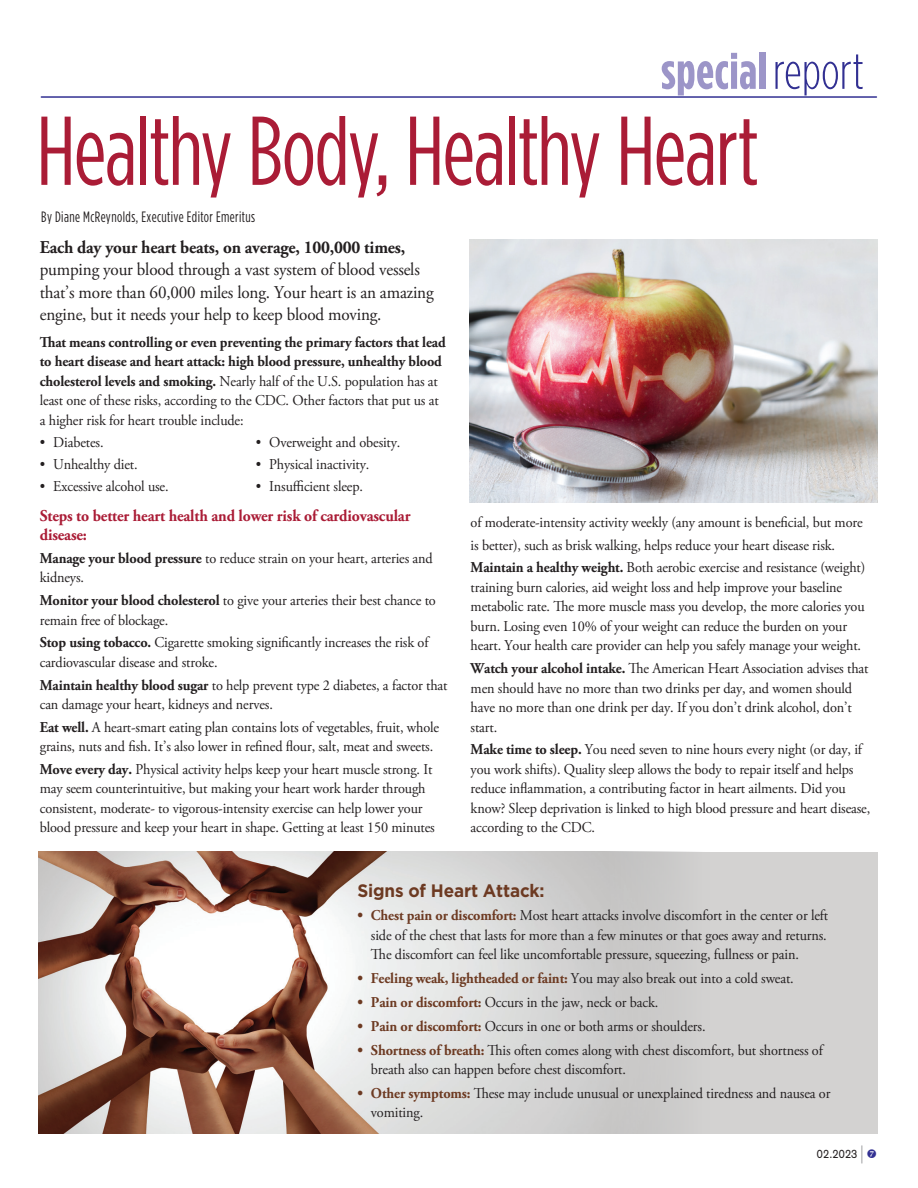
<style>
.page{position:relative;width:918px;height:1188px;background:#fff}
.page>*{position:absolute;margin:0;border:0;box-sizing:border-box;transform-origin:0 0}
.Main_Body_Text_HOPE{font:97.5px "Gotham Condensed";letter-spacing:-.015em;color:#aa1c36;scale:.95 1}
.MainHeadline_HOPE{font:700 51px "Gotham Condensed";letter-spacing:.01em;color:#9c95c8}
.Main_Body_Text_HOPE-2{font:24px "Akzidenz Grotesk";color:#8a8c8f;scale:.45 1}
.t1{font:18px/22.5px "Adobe Garamond Pro";letter-spacing:-.01em;color:#231f20;scale:.95 1}
.t2{font:700 18px "Gotham";letter-spacing:-.01em;color:#6d3a22;scale:.95 1}
.t3{font:700 16.5px/19.5px "Adobe Garamond Pro";letter-spacing:-.01em;color:#aa1c36;scale:.95 1}
.t4{font:15px/19.5px "Adobe Garamond Pro";letter-spacing:-.01em;color:#231f20;scale:.95 1}
.t5{font:700 15px/19.5px "Adobe Garamond Pro";letter-spacing:-.01em;color:#231f20;scale:.95 1}
.t6{font:15px "Gotham Condensed";letter-spacing:.03em;color:#231f20;scale:.95 1}
.Main_Body_Text_HOPE-3{font:12px "Akzidenz Grotesk";letter-spacing:.02em;color:#231f20;scale:.9 1}
.s1{font-weight:300;color:#323092}
.s2{font-weight:700}
.s3{font-weight:400}
.s4{font-weight:700;color:#6d3a22}
</style>
<div class="page">
<hr style="left:41px;top:96px;width:835px;height:2px;background:#323092">
<div style="left:39px;top:852px;width:838px;height:282px;background:#d3d2d1"></div>
<img style="left:39px;top:852px;width:626px;height:282px">
<img style="left:469px;top:240px;width:408px;height:262px">
<p class="MainHeadline_HOPE" style="left:661px;top:41px;width:204px">special<span class="s1">report</span></p>
<p class="Main_Body_Text_HOPE" style="left:37px;top:95px;width:762px">Healthy Body, Healthy Heart</p>
<p class="t6" style="left:41px;top:208px;width:227px">By Diane McReynolds, Executive Editor Emeritus</p>
<p class="t1" style="left:40px;top:237px;width:416px"><span class="s2">Each day your heart beats, on average, 100,000 times, </span>pumping your blood through a vast system of blood vessels that’s more than 60,000 miles long. Your heart is an amazing engine, but it needs your help to keep blood moving.</p>
<p class="t5" style="left:40px;top:333px;width:429px">That means controlling or even preventing the primary factors that lead to heart disease and heart attack: high blood pressure, unhealthy blood cholesterol levels and smoking. <span class="s3">Nearly half of the U.S. population has at least one of these risks, according to the CDC. Other factors that put us at a higher risk for heart trouble include:</span></p>
<p class="t4" style="left:40px;top:433px;width:69px">• Diabetes.</p>
<p class="t4" style="left:256px;top:433px;width:154px">• Overweight and obesity.</p>
<p class="t4" style="left:40px;top:455px;width:105px">• Unhealthy diet.</p>
<p class="t4" style="left:256px;top:455px;width:121px">• Physical inactivity.</p>
<p class="t4" style="left:40px;top:477px;width:137px">• Excessive alcohol use.</p>
<p class="t4" style="left:256px;top:477px;width:114px">• Insufficient sleep.</p>
<p class="t3" style="left:40px;top:506px;width:392px">Steps to better heart health and lower risk of cardiovascular disease:</p>
<p class="t4" style="left:40px;top:549px;width:415px"><span class="s2">Manage your blood pressure</span> to reduce strain on your heart, arteries and kidneys.</p>
<p class="t4" style="left:40px;top:591px;width:418px"><span class="s2">Monitor your blood cholesterol</span> to give your arteries their best chance to remain free of blockage.</p>
<p class="t4" style="left:40px;top:633px;width:411px"><span class="s2">Stop using tobacco.</span> Cigarette smoking significantly increases the risk of cardiovascular disease and stroke.</p>
<p class="t4" style="left:40px;top:676px;width:431px"><span class="s2">Maintain healthy blood sugar</span> to help prevent type 2 diabetes, a factor that can damage your heart, kidneys and nerves.</p>
<p class="t4" style="left:40px;top:718px;width:422px"><span class="s2">Eat well.</span> A heart-smart eating plan contains lots of vegetables, fruit, whole grains, nuts and fish. It’s also lower in refined flour, salt, meat and sweets.</p>
<p class="t4" style="left:40px;top:760px;width:417px"><span class="s2">Move every day.</span> Physical activity helps keep your heart muscle strong. It may seem counterintuitive, but making your heart work harder through consistent, moderate- to vigorous-intensity exercise can help lower your blood pressure and keep your heart in shape. Getting at least 150 minutes</p>
<p class="t4" style="left:471px;top:512px;width:414px;line-height:22.5px">of moderate-intensity activity weekly (any amount is beneficial, but more is better), such as brisk walking, helps reduce your heart disease risk.</p>
<p class="t4" style="left:471px;top:558px;width:417px"><span class="s2">Maintain a healthy weight.</span> Both aerobic exercise and resistance (weight) training burn calories, aid weight loss and help improve your baseline metabolic rate. The more muscle mass you develop, the more calories you burn. Losing even 10% of your weight can reduce the burden on your heart. Your health care provider can help you safely manage your weight.</p>
<p class="t4" style="left:471px;top:659px;width:420px"><span class="s2">Watch your alcohol intake.</span> The American Heart Association advises that men should have no more than two drinks per day, and women should have no more than one drink per day. If you don’t drink alcohol, don’t start.</p>
<p class="t4" style="left:471px;top:740px;width:422px"><span class="s2">Make time to sleep.</span> You need seven to nine hours every night (or day, if you work shifts). Quality sleep allows the body to repair itself and helps reduce inflammation, a contributing factor in heart ailments. Did you know? Sleep deprivation is linked to high blood pressure and heart disease, according to the CDC.</p>
<p class="t2" style="left:357px;top:878px;width:199px">Signs of Heart Attack:</p>
<p class="t4" style="left:371px;top:906px;width:483px;text-align:justify;text-indent:-14px"><span class="s4">• Chest pain or discomfort:</span> Most heart attacks involve discomfort in the center or left side of the chest that lasts for more than a few minutes or that goes away and returns.<br>The discomfort can feel like uncomfortable pressure, squeezing, fullness or pain.</p>
<p class="t4" style="left:357px;top:969px;width:461px"><span class="s4">• Feeling weak, lightheaded or faint:</span> You may also break out into a cold sweat.</p>
<p class="t4" style="left:357px;top:993px;width:318px"><span class="s4">• Pain or discomfort:</span> Occurs in the jaw, neck or back.</p>
<p class="t4" style="left:357px;top:1017px;width:368px"><span class="s4">• Pain or discomfort:</span> Occurs in one or both arms or shoulders.</p>
<p class="t4" style="left:371px;top:1041px;width:477px;text-indent:-14px"><span class="s4">• Shortness of breath:</span> This often comes along with chest discomfort, but shortness of breath also can happen before chest discomfort.</p>
<p class="t4" style="left:371px;top:1084px;width:485px;text-indent:-14px"><span class="s4">• Other symptoms:</span> These may include unusual or unexplained tiredness and nausea or vomiting.</p>
<p class="Main_Body_Text_HOPE-2" style="left:847px;top:1140px;width:7px">|</p>
<p class="Main_Body_Text_HOPE-2" style="left:861px;top:1140px;width:7px">|</p>
<p class="Main_Body_Text_HOPE-3" style="left:804px;top:1147px;width:46px">03.20 2</p>
<p class="Main_Body_Text_HOPE-3" style="left:817px;top:1147px;width:46px">02.2023</p>
</div>
